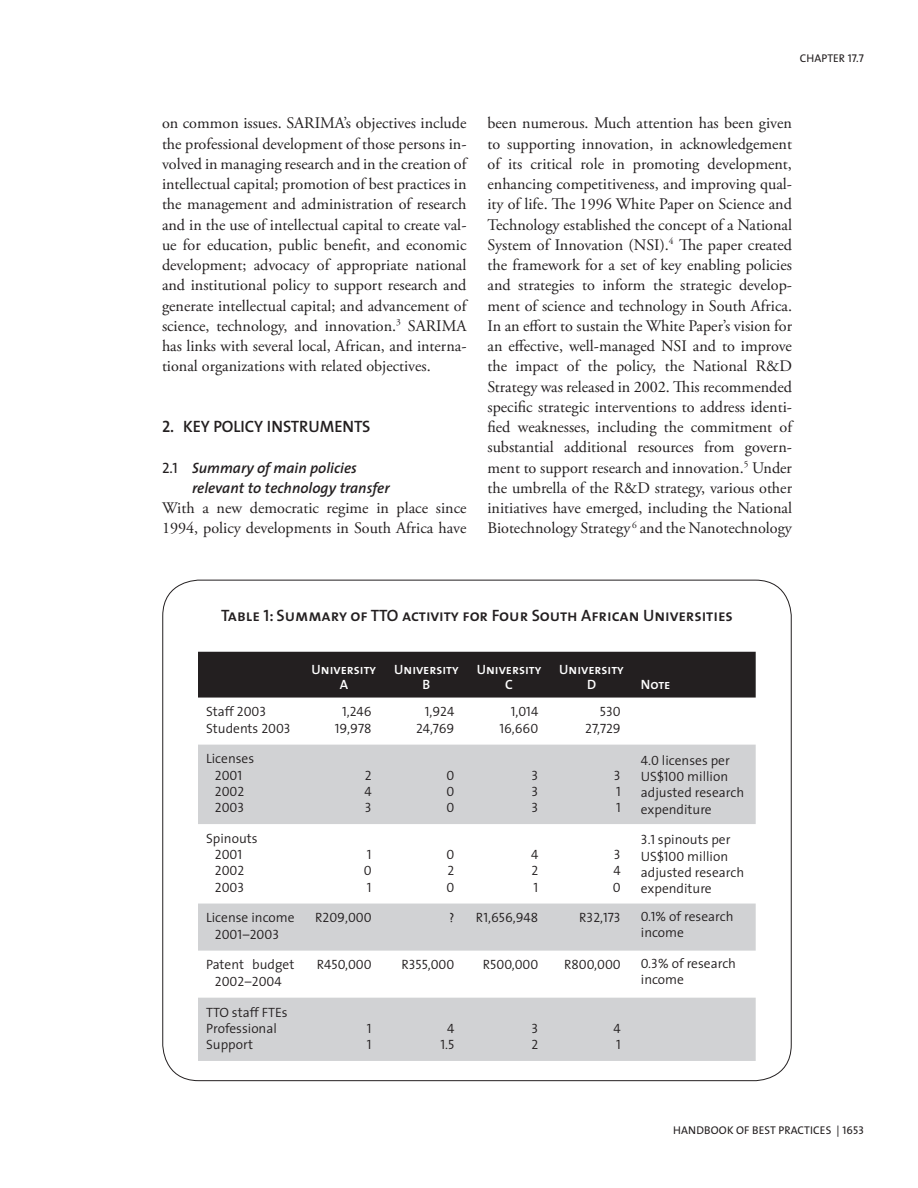
<style>
.page{position:relative;width:918px;height:1188px;background:#fff}
.page>*{position:absolute;margin:0;border:0;box-sizing:border-box;transform-origin:0 0}
.Fig_Text{font:16.8px "The Sans Semi Light Caps";color:#231f20;scale:.8 1}
.Fig_Header1{font:16.5px "The Sans Semi Bold Caps";letter-spacing:-.005em;color:#231f20}
.Heading_1{font:16.5px "The Sans Semi Bold Caps";color:#231f20}
.Normal_Noindent{font:16.2px/20.2px "Adobe Garamond Pro";color:#231f20;text-align:justify}
.Heading_2{font:italic 600 15px/20.2px "The Sans";color:#231f20}
.Fig_Text-2{font:300 13.5px/16.2px "The Sans";color:#231f20}
.Fig_Text-3{font:13.5px "The Sans Semi Light Caps";color:#231f20}
.Fig_TabHeader2{font:13.5px/15px "The Sans Semi Bold Caps";color:#fff;text-align:center}
.t1{font:11.25px "The Sans Caps";letter-spacing:.01em;color:#231f20}
.s1{font-family:"The Sans Caps";font-weight:400;font-style:normal}
.s2{font-family:"The Sans Semi Light Caps";font-weight:400}
</style>
<div class="page">
<div style="left:198px;top:652px;width:558px;height:46px;background:#231f20"></div>
<svg style="left:198px;top:745px;width:558px;height:316px;fill:#d1d2d4"></svg>
<p class="t1" style="left:800px;top:49px;width:66px">CHAPTER 17.7</p>
<p class="Normal_Noindent" style="left:162px;top:114px;width:306px">on common issues. SARIMA’s objectives include the professional development of those persons in&shy;volved in managing research and in the creation of intellectual capital; promotion of best practices in the management and administration of research and in the use of intellectual capital to create val&shy;ue for education, public benefit, and economic development; advocacy of appropriate national and institutional policy to support research and generate intellectual capital; and advancement of science, technology, and innovation.<sup>3</sup> SARIMA has links with several local, African, and interna&shy;tional organizations with related objectives.</p>
<p class="Heading_1" style="left:162px;top:413px;width:201px">2. Key policy i nstruments</p>
<p class="Heading_2" style="left:192px;top:457px;width:199px;text-indent:-30px"><span class="s1">2.1</span> Summary of main policies relevant to technology transfer</p>
<p class="Normal_Noindent" style="left:162px;top:498px;width:306px">With a new democratic regime in place since<br>1994, policy developments in South Africa have</p>
<p class="Normal_Noindent" style="left:488px;top:114px;width:306px">been numerous. Much attention has been given to supporting innovation, in acknowledgement of its critical role in promoting development, enhancing competitiveness, and improving qual&shy;ity of life. The 1996 White Paper on Science and Technology established the concept of a National System of Innovation (NSI).<sup>4</sup> The paper created the framework for a set of key enabling policies and strategies to inform the strategic develop&shy;ment of science and technology in South Africa.<br>In an effort to sustain the White Paper’s vision for an effective, well-managed NSI and to improve the impact of the policy, the National R&amp;D Strategy was released in 2002. This recommended specific strategic interventions to address identi&shy;fied weaknesses, including the commitment of substantial additional resources from govern&shy;ment to support research and innovation.<sup>5</sup> Under the umbrella of the R&amp;D strategy, various other initiatives have emerged, including the National Biotechnology Strategy <sup>6</sup> and the Nanotechnology</p>
<p class="Fig_Header1" style="left:221px;top:602px;width:513px">Table 1: Summary of TTO activity for Four South African U niversities</p>
<p class="Fig_Text-2" style="left:206px;top:703px;width:62px">Staff <span class="s2">2003</span></p>
<p class="Fig_Text-2" style="left:206px;top:720px;width:86px">Students <span class="s2">2003</span></p>
<p class="Fig_Text-2" style="left:206px;top:750px;width:50px">Licenses</p>
<p class="Fig_Text-3" style="left:215px;top:764px;width:29px">2001</p>
<p class="Fig_Text-3" style="left:215px;top:780px;width:31px">2002</p>
<p class="Fig_Text-3" style="left:215px;top:796px;width:31px">2003</p>
<p class="Fig_Text-2" style="left:206px;top:830px;width:53px">Spinouts</p>
<p class="Fig_Text-3" style="left:215px;top:843px;width:29px">2001</p>
<p class="Fig_Text-3" style="left:215px;top:860px;width:31px">2002</p>
<p class="Fig_Text-3" style="left:215px;top:876px;width:31px">2003</p>
<p class="Fig_TabHeader2" style="left:312px;top:661px;width:66px">U niversity<br>A</p>
<p class="Fig_TabHeader2" style="left:394px;top:661px;width:66px">U niversity<br>B</p>
<p class="Fig_TabHeader2" style="left:477px;top:661px;width:66px">U niversity<br>C</p>
<p class="Fig_TabHeader2" style="left:559px;top:661px;width:66px">U niversity<br>D</p>
<p class="Fig_Text-3" style="left:342px;top:701px;width:31px">1,246</p>
<p class="Fig_Text-3" style="left:335px;top:717px;width:38px">19,978</p>
<p class="Fig_Text-3" style="left:365px;top:764px;width:8px">2</p>
<p class="Fig_Text-3" style="left:364px;top:780px;width:9px">4</p>
<p class="Fig_Text-3" style="left:365px;top:796px;width:8px">3</p>
<p class="Fig_Text-3" style="left:367px;top:843px;width:6px">1</p>
<p class="Fig_Text-3" style="left:364px;top:860px;width:9px">0</p>
<p class="Fig_Text-3" style="left:367px;top:876px;width:6px">1</p>
<p class="Fig_Text-3" style="left:425px;top:701px;width:31px">1,924</p>
<p class="Fig_Text-3" style="left:416px;top:717px;width:40px">24,769</p>
<p class="Fig_Text-3" style="left:446px;top:764px;width:9px">0</p>
<p class="Fig_Text-3" style="left:446px;top:780px;width:9px">0</p>
<p class="Fig_Text-3" style="left:446px;top:796px;width:9px">0</p>
<p class="Fig_Text-3" style="left:446px;top:843px;width:9px">0</p>
<p class="Fig_Text-3" style="left:448px;top:860px;width:8px">2</p>
<p class="Fig_Text-3" style="left:446px;top:876px;width:9px">0</p>
<p class="Fig_Text-3" style="left:511px;top:701px;width:29px">1,014</p>
<p class="Fig_Text-3" style="left:499px;top:717px;width:40px">16,660</p>
<p class="Fig_Text-3" style="left:531px;top:764px;width:8px">3</p>
<p class="Fig_Text-3" style="left:531px;top:780px;width:8px">3</p>
<p class="Fig_Text-3" style="left:531px;top:796px;width:8px">3</p>
<p class="Fig_Text-3" style="left:531px;top:843px;width:9px">4</p>
<p class="Fig_Text-3" style="left:532px;top:860px;width:8px">2</p>
<p class="Fig_Text-3" style="left:534px;top:876px;width:6px">1</p>
<p class="Fig_Text-3" style="left:600px;top:701px;width:23px">530</p>
<p class="Fig_Text-3" style="left:585px;top:717px;width:37px">27,729</p>
<p class="Fig_Text-3" style="left:614px;top:764px;width:8px">3</p>
<p class="Fig_Text-3" style="left:616px;top:780px;width:6px">1</p>
<p class="Fig_Text-3" style="left:616px;top:796px;width:6px">1</p>
<p class="Fig_Text-3" style="left:614px;top:843px;width:8px">3</p>
<p class="Fig_Text-3" style="left:614px;top:860px;width:9px">4</p>
<p class="Fig_Text-3" style="left:613px;top:876px;width:9px">0</p>
<p class="Fig_TabHeader2" style="left:641px;top:676px;width:31px">Note</p>
<p class="Fig_Text-2" style="left:641px;top:752px;width:90px"><span class="s2">4.0</span> licenses per</p>
<p class="Fig_Text-2" style="left:641px;top:768px;width:105px">US<span class="s2">$100</span> million adjusted research expenditure</p>
<p class="Fig_Text-2" style="left:641px;top:831px;width:91px"><span class="s2">3.1</span> spinouts per</p>
<p class="Fig_Text-2" style="left:641px;top:848px;width:105px">US<span class="s2">$100</span> million adjusted research expenditure</p>
<p class="Fig_Text-2" style="left:206px;top:909px;width:90px;text-align:center">License income<br><span class="s2">2001–2003</span></p>
<p class="Fig_Text-3" style="left:315px;top:907px;width:58px">R209,000</p>
<p class="Fig_Text" style="left:450px;top:903px;width:7px">?</p>
<p class="Fig_Text-3" style="left:476px;top:907px;width:64px">R1,656,948</p>
<p class="Fig_Text-3" style="left:579px;top:907px;width:43px">R32,173</p>
<p class="Fig_Text-2" style="left:641px;top:908px;width:94px"><span class="s2">0.1</span>% of research income</p>
<p class="Fig_Text-2" style="left:206px;top:956px;width:90px;text-align:center">Patent budget<br><span class="s2">2002–2004</span></p>
<p class="Fig_Text-3" style="left:317px;top:954px;width:56px">R450,000</p>
<p class="Fig_Text-3" style="left:401px;top:954px;width:54px">R355,000</p>
<p class="Fig_Text-3" style="left:483px;top:954px;width:57px">R500,000</p>
<p class="Fig_Text-3" style="left:564px;top:954px;width:58px">R800,000</p>
<p class="Fig_Text-2" style="left:641px;top:955px;width:97px"><span class="s2">0.3</span>% of research income</p>
<p class="Fig_Text-2" style="left:206px;top:1003px;width:83px">TTO staff FTEs</p>
<p class="Fig_Text-2" style="left:206px;top:1020px;width:72px">Professional</p>
<p class="Fig_Text-2" style="left:206px;top:1036px;width:48px">Support</p>
<p class="Fig_Text-3" style="left:531px;top:1017px;width:8px">3</p>
<p class="Fig_Text-3" style="left:532px;top:1033px;width:8px">2</p>
<p class="Fig_Text-3" style="left:367px;top:1017px;width:6px">1</p>
<p class="Fig_Text-3" style="left:367px;top:1033px;width:6px">1</p>
<p class="Fig_Text-3" style="left:447px;top:1017px;width:9px">4</p>
<p class="Fig_Text-3" style="left:440px;top:1033px;width:15px">1.5</p>
<p class="Fig_Text-3" style="left:614px;top:1017px;width:9px">4</p>
<p class="Fig_Text-3" style="left:616px;top:1033px;width:6px">1</p>
<p class="t1" style="left:673px;top:1121px;width:192px">HANDBOOK OF BEST PRACTICES | 1653</p>
</div>
